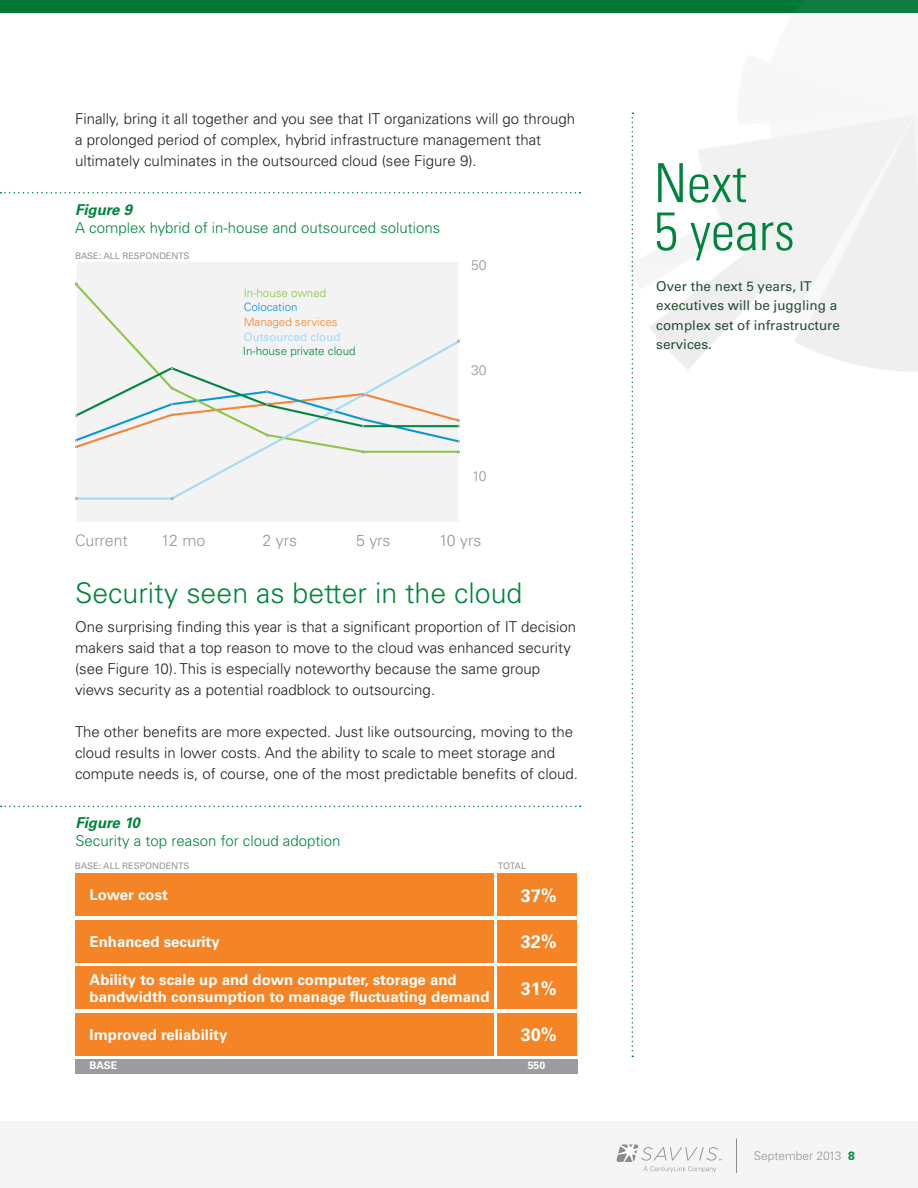
<style>
.page{position:relative;width:918px;height:1188px;background:#fff}
.page>*{position:absolute;margin:0;border:0;box-sizing:border-box;transform-origin:0 0}
.t1{font:300 condensed 54px "Univers LT";color:#00843d}
.t2{font:300 28.5px "Univers LT";color:#00853f}
.t3{font:700 18px "Univers LT";color:#fff}
.t4{font:300 15.9px "Univers LT";color:#969696}
.t5{font:300 15px/21px "Univers LT";color:#231f20}
.t6{font:700 15px/16.5px "Univers LT";color:#fff}
.t7{font:300 15px "Univers LT";color:#00853f}
.t8{font:italic 700 15px "Univers LT";color:#00853f}
.t9{font:300 13.95px "Univers LT";color:#969696}
.t10{font:13.5px/19.5px "Univers LT";color:#284e36}
.t11{font:300 12px "Univers LT";color:#969696}
.t12{font:300 11.55px "Univers LT";color:#00843d}
.t13{font:11.55px "Univers LT";color:#a3d8f4}
.t14{font:300 11.55px "Univers LT";color:#f58427}
.t15{font:300 11.55px "Univers LT";color:#8bc63e}
.t16{font:300 11.55px "Univers LT";color:#0696d7}
.t17{font:700 10.5px "Univers LT";color:#fff}
.t18{font:9px "Univers LT";color:#969696}
.s1{font-weight:700;color:#00853f}
</style>
<div class="page">
<div style="left:0;top:1121px;width:918px;height:67px;background:#f5f5f5"></div>
<svg style="left:616px;top:1144px;width:106px;height:28px"></svg>
<hr style="left:736px;top:1138px;width:1px;height:35px;background:#231f20">
<div style="left:0;top:0;width:918px;height:14px;background:#007836"></div>
<svg style="left:1px;top:806px;width:580px;height:1px"></svg>
<div style="left:75px;top:873px;width:418px;height:43px;background:#f58427"></div>
<div style="left:498px;top:873px;width:79px;height:43px;background:#f58427"></div>
<div style="left:75px;top:967px;width:418px;height:42px;background:#f58427"></div>
<div style="left:498px;top:967px;width:79px;height:42px;background:#f58427"></div>
<div style="left:75px;top:920px;width:418px;height:43px;background:#f58427"></div>
<div style="left:498px;top:920px;width:79px;height:43px;background:#f58427"></div>
<div style="left:75px;top:1013px;width:418px;height:43px;background:#f58427"></div>
<div style="left:498px;top:1013px;width:79px;height:43px;background:#f58427"></div>
<div style="left:75px;top:1059px;width:502px;height:14px;background:#9c9ca0"></div>
<svg style="left:0;top:192px;width:399px;height:2px"></svg>
<img style="left:74px;top:262px;width:325px;height:259px">
<img style="left:399px;top:0;width:519px;height:592px">
<svg style="left:632px;top:112px;width:1px;height:945px"></svg>
<p class="t5" style="left:75px;top:109px;width:502px">Finally, bring it all together and you see that IT organizations will go through a prolonged period of complex, hybrid infrastructure management that ultimately culminates in the outsourced cloud (see Figure 9).</p>
<p class="t8" style="left:75px;top:201px;width:59px">Figure 9</p>
<p class="t7" style="left:75px;top:218px;width:367px">A complex hybrid of in-house and outsourced solutions</p>
<p class="t18" style="left:75px;top:251px;width:116px">BASE: ALL RESPONDENTS</p>
<p class="t15" style="left:244px;top:286px;width:84px">In-house owned</p>
<p class="t16" style="left:244px;top:300px;width:55px">Colocation</p>
<p class="t14" style="left:244px;top:315px;width:95px">Managed services</p>
<p class="t13" style="left:244px;top:330px;width:98px">Outsourced cloud</p>
<p class="t12" style="left:243px;top:344px;width:114px">In-house private cloud</p>
<p class="t9" style="left:471px;top:257px;width:17px">50</p>
<p class="t9" style="left:471px;top:362px;width:17px">30</p>
<p class="t9" style="left:472px;top:468px;width:16px">10</p>
<p class="t4" style="left:75px;top:531px;width:54px">Current</p>
<p class="t4" style="left:161px;top:531px;width:46px">12 mo</p>
<p class="t4" style="left:263px;top:531px;width:36px">2 yrs</p>
<p class="t4" style="left:356px;top:531px;width:36px">5 yrs</p>
<p class="t4" style="left:439px;top:531px;width:44px">10 yrs</p>
<p class="t2" style="left:75px;top:576px;width:449px">Security seen as better in the cloud</p>
<p class="t5" style="left:75px;top:616px;width:503px">One surprising finding this year is that a significant proportion of IT decision makers said that a top reason to move to the cloud was enhanced security (see Figure 10). This is especially noteworthy because the same group views security as a potential roadblock to outsourcing.</p>
<p class="t5" style="left:75px;top:721px;width:505px">The other benefits are more expected. Just like outsourcing, moving to the cloud results in lower costs. And the ability to scale to meet storage and compute needs is, of course, one of the most predictable benefits of cloud.</p>
<p class="t8" style="left:75px;top:814px;width:66px">Figure 10</p>
<p class="t7" style="left:75px;top:832px;width:267px">Security a top reason for cloud adoption</p>
<p class="t18" style="left:75px;top:860px;width:116px">BASE: ALL RESPONDENTS</p>
<p class="t18" style="left:498px;top:860px;width:30px">TOTAL</p>
<p class="t6" style="left:90px;top:887px;width:80px">Lower cost</p>
<p class="t3" style="left:521px;top:885px;width:38px">37%</p>
<p class="t6" style="left:90px;top:934px;width:132px">Enhanced security</p>
<p class="t3" style="left:521px;top:931px;width:38px">32%</p>
<p class="t6" style="left:90px;top:972px;width:402px">Ability to scale up and down computer, storage and bandwidth consumption to manage fluctuating demand</p>
<p class="t3" style="left:521px;top:978px;width:38px">31%</p>
<p class="t6" style="left:90px;top:1027px;width:139px">Improved reliability</p>
<p class="t3" style="left:521px;top:1024px;width:38px">30%</p>
<p class="t17" style="left:90px;top:1059px;width:29px">BASE</p>
<p class="t17" style="left:528px;top:1060px;width:19px">550</p>
<p class="t1" style="left:654px;top:151px;width:94px">Next</p>
<p class="t1" style="left:654px;top:199px;width:142px">5 years</p>
<p class="t10" style="left:656px;top:276px;width:185px">Over the next 5 years, IT executives will be juggling a complex set of infrastructure services.</p>
<p class="t11" style="left:754px;top:1149px;width:103px">September 2013 <span class="s1">8</span></p>
</div>
